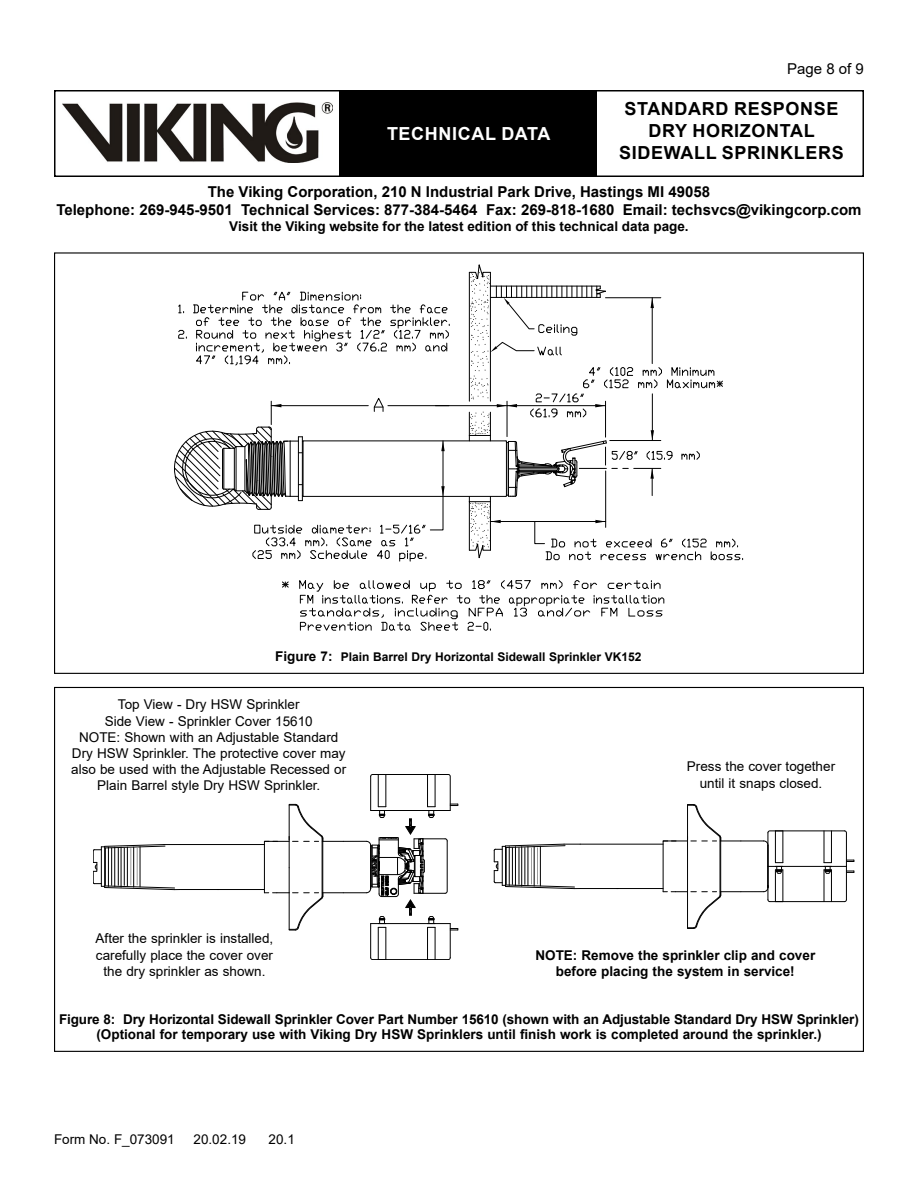
<style>
.page{position:relative;width:918px;height:1188px;background:#fff}
.page>*{position:absolute;margin:0;border:0;box-sizing:border-box;transform-origin:0 0}
.t1{font:700 18px/21.6px "Arial";letter-spacing:.035em;color:#000;text-align:center}
.t2{font:700 18px "Arial";letter-spacing:.035em;color:#fff}
.t3{font:700 15px/18px "Arial";color:#000;text-align:center}
.t4{font:15px "Arial";color:#000}
.t5{font:13.5px/16.2px "Arial";color:#000;text-align:center}
.t6{font:700 13.5px/15px "Arial";color:#000;text-align:center}
.t7{font:700 12px "Arial";color:#000}
.s1{font-size:13.5px}
</style>
<div class="page">
<div style="left:54px;top:90px;width:810px;height:87px;border:2px solid #000"></div>
<div style="left:340px;top:91px;width:257px;height:85px;background:#000"></div>
<img style="left:63px;top:102px;width:269px;height:60px">
<hr style="left:435px;top:405px;width:73px;height:1px;background:#000">
<svg style="left:178px;top:304px;width:6px;height:10px"></svg>
<svg style="left:178px;top:330px;width:9px;height:9px"></svg>
<svg style="left:193px;top:291px;width:257px;height:75px"></svg>
<hr style="left:303px;top:441px;width:203px;height:1px;background:#000">
<hr style="left:303px;top:496px;width:203px;height:1px;background:#000">
<svg style="left:174px;top:398px;width:271px;height:163px"></svg>
<svg style="left:282px;top:581px;width:7px;height:7px"></svg>
<svg style="left:299px;top:580px;width:365px;height:51px"></svg>
<svg style="left:469px;top:265px;width:274px;height:296px"></svg>
<hr style="left:580px;top:844px;width:83px;height:1px;background:#000">
<hr style="left:580px;top:888px;width:83px;height:1px;background:#000">
<svg style="left:494px;top:844px;width:86px;height:45px"></svg>
<svg style="left:663px;top:804px;width:192px;height:125px"></svg>
<hr style="left:180px;top:844px;width:84px;height:1px;background:#000">
<hr style="left:180px;top:889px;width:84px;height:1px;background:#000">
<svg style="left:93px;top:844px;width:87px;height:46px"></svg>
<hr style="left:373px;top:959px;width:75px;height:1px;background:#000">
<hr style="left:435px;top:927px;width:1px;height:33px;background:#000">
<hr style="left:427px;top:927px;width:1px;height:33px;background:#000">
<hr style="left:386px;top:927px;width:1px;height:33px;background:#000">
<hr style="left:378px;top:927px;width:1px;height:33px;background:#000">
<hr style="left:450px;top:924px;width:1px;height:34px;background:#000">
<hr style="left:370px;top:924px;width:1px;height:34px;background:#000">
<svg style="left:370px;top:957px;width:16px;height:3px"></svg>
<svg style="left:264px;top:774px;width:195px;height:157px"></svg>
<h1 class="t2" style="left:387px;top:121px;width:165px">TECHNICAL DATA</h1>
<p class="t4" style="left:787px;top:59px;width:78px">Page 8 of 9</p>
<h1 class="t1" style="left:619px;top:99px;width:226px">STANDARD RESPONSE<br>DRY HORIZONTAL<br>SIDEWALL SPRINKLERS</h1>
<p class="t3" style="left:56px;top:183px;width:807px">The Viking Corporation, 210 N Industrial Park Drive, Hastings MI 49058<br>Telephone: 269-945-9501 Technical Services: 877-384-5464 Fax: 269-818-1680 Email: techsvcs@vikingcorp.com</p>
<p class="t6" style="left:229px;top:219px;width:461px">Visit the Viking website for the latest edition of this technical data page.</p>
<p class="t7" style="left:275px;top:649px;width:368px"><span class="s1">Figure 7:</span> Plain Barrel Dry Horizontal Sidewall Sprinkler VK152</p>
<p class="t5" style="left:71px;top:696px;width:277px">Top View - Dry HSW Sprinkler<br>Side View - Sprinkler Cover 15610<br>NOTE: Shown with an Adjustable Standard Dry HSW Sprinkler. The protective cover may also be used with the Adjustable Recessed or Plain Barrel style Dry HSW Sprinkler.</p>
<p class="t5" style="left:687px;top:758px;width:150px">Press the cover together until it snaps closed.</p>
<p class="t5" style="left:96px;top:930px;width:179px">After the sprinkler is installed, carefully place the cover over the dry sprinkler as shown.</p>
<p class="t6" style="left:535px;top:947px;width:281px;line-height:16.2px">NOTE: Remove the sprinkler clip and cover before placing the system in service!</p>
<p class="t6" style="left:59px;top:1012px;width:801px">Figure 8: Dry Horizontal Sidewall Sprinkler Cover Part Number 15610 (shown with an Adjustable Standard Dry HSW Sprinkler) (Optional for temporary use with Viking Dry HSW Sprinklers until finish work is completed around the sprinkler.)</p>
<p class="t5" style="left:54px;top:1131px;width:122px">Form No. F_073091</p>
<p class="t5" style="left:194px;top:1131px;width:54px">20.02.19</p>
<p class="t5" style="left:269px;top:1131px;width:28px">20.1</p>
</div>
